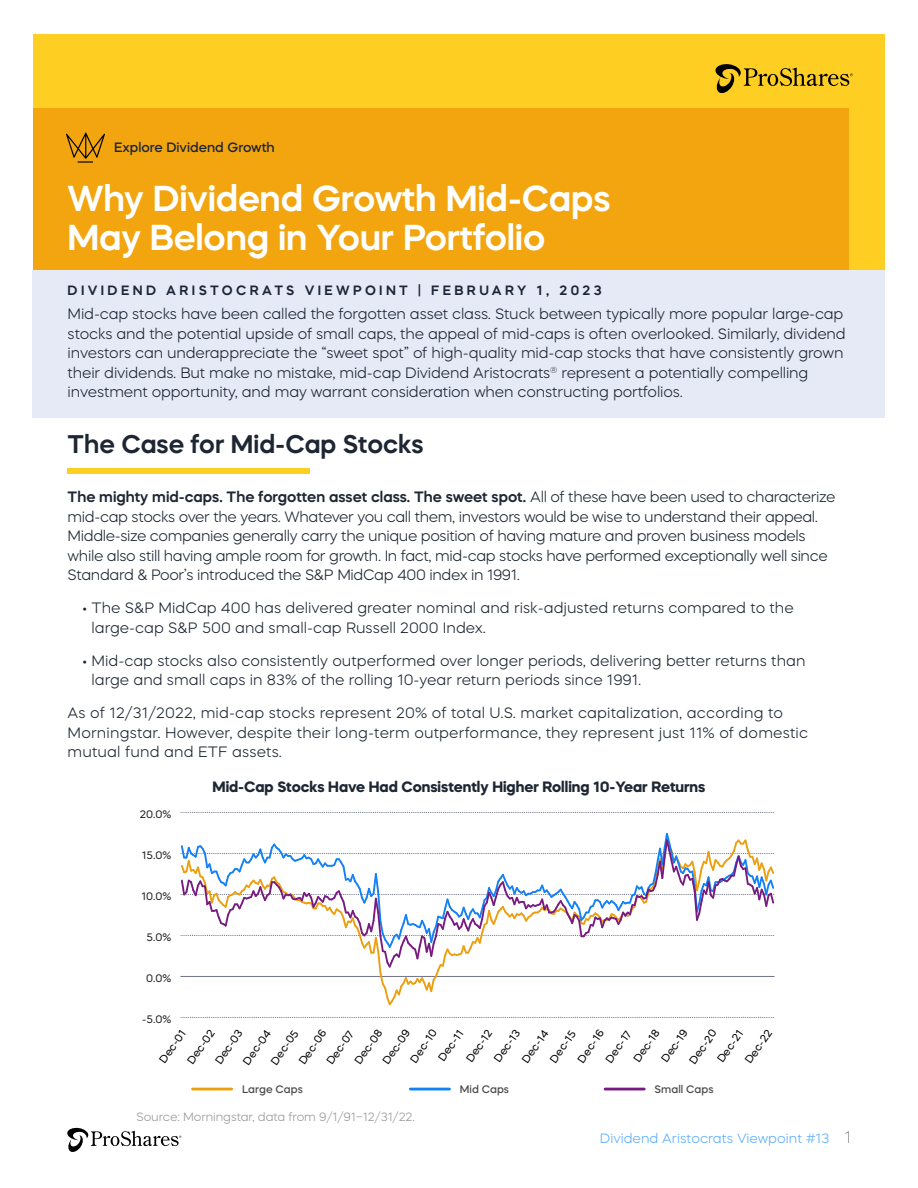
<style>
.page{position:relative;width:918px;height:1188px;background:#fff}
.page>*{position:absolute;margin:0;border:0;box-sizing:border-box;transform-origin:0 0}
.t1{font:600 36px/39px "Mazzard H";letter-spacing:-.005em;color:#fff}
.t2{font:600 25.5px "Mazzard H";color:#1d2632}
.t3{font:300 15px/19.5px "Mazzard H";letter-spacing:-.01em;color:#1d2632}
.t4{font:300 15px/19.5px "Mazzard H";letter-spacing:.01em;color:#1d2632}
.t5{font:700 15px "Mazzard H";color:#1d2632}
.t6{font:600 13.5px "Mazzard H";letter-spacing:.25em;color:#1d2639}
.t7{font:300 13.5px "Mazzard H";color:#5dadfd}
.t8{font:500 13.5px "Mazzard H";color:#1d2639}
.t9{font:300 12px "Mazzard H";letter-spacing:-.01em;color:#999}
.t10{font:10.8px/23.4px "Mazzard H";color:#000}
.t11{font:10.8px "Mazzard H";color:#231f20}
.t12{font:500 10.8px "Mazzard H";color:#4d4d4f}
.s1{font-weight:600}
.s2{font-weight:100;font-size:16.5px;color:#000}
</style>
<div class="page">
<svg style="left:67px;top:1127px;width:114px;height:25px"></svg>
<div style="left:33px;top:270px;width:852px;height:147px;background:#e6eaf7"></div>
<svg style="left:181px;top:1017px;width:593px;height:1px"></svg>
<svg style="left:181px;top:812px;width:593px;height:1px"></svg>
<svg style="left:180px;top:833px;width:595px;height:173px"></svg>
<hr style="left:193px;top:1088px;width:39px;height:2px;background:#ec9f0e">
<hr style="left:410px;top:1088px;width:40px;height:2px;background:#1281f6">
<hr style="left:605px;top:1088px;width:39px;height:2px;background:#771b80">
<div style="left:33px;top:34px;width:852px;height:236px;background:#ffce22"></div>
<div style="left:33px;top:108px;width:816px;height:162px;background:#f2a50e"></div>
<svg style="left:66px;top:133px;width:39px;height:30px"></svg>
<div style="left:68px;top:468px;width:242px;height:6px;background:#ffce22"></div>
<svg style="left:715px;top:64px;width:138px;height:30px"></svg>
<p class="t8" style="left:114px;top:138px;width:162px">Explore Dividend Growth</p>
<p class="t1" style="left:68px;top:178px;width:544px">Why Dividend Growth Mid-Caps<br>May Belong in Your Portfolio</p>
<p class="t6" style="left:68px;top:282px;width:536px">DIVIDEND ARISTOCRATS VIEWPOINT | FEBRUARY 1, 2023</p>
<p class="t3" style="left:68px;top:304px;width:780px">Mid-cap stocks have been called the forgotten asset class. Stuck between typically more popular large-cap stocks and the potential upside of small caps, the appeal of mid-caps is often overlooked. Similarly, dividend investors can underappreciate the “sweet spot” of high-quality mid-cap stocks that have consistently grown their dividends. But make no mistake, mid-cap Dividend Aristocrats<sup>®</sup> represent a potentially compelling investment opportunity, and may warrant consideration when constructing portfolios.</p>
<p class="t2" style="left:68px;top:427px;width:358px">The Case for Mid-Cap Stocks</p>
<p class="t3" style="left:68px;top:487px;width:769px"><span class="s1">The mighty mid-caps. The forgotten asset class. The sweet spot.</span> All of these have been used to characterize mid-cap stocks over the years. Whatever you call them, investors would be wise to understand their appeal.<br>Middle-size companies generally carry the unique position of having mature and proven business models while also still having ample room for growth. In fact, mid-cap stocks have performed exceptionally well since Standard &amp; Poor’s introduced the S&amp;P MidCap 400 index in 1991.</p>
<p class="t3" style="left:92px;top:598px;width:704px;text-indent:-9px">• The S&amp;P MidCap 400 has delivered greater nominal and risk-adjusted returns compared to the large-cap S&amp;P 500 and small-cap Russell 2000 Index.</p>
<p class="t3" style="left:92px;top:650px;width:715px;text-indent:-9px">• Mid-cap stocks also consistently outperformed over longer periods, delivering better returns than large and small caps in 83% of the rolling 10-year return periods since 1991.</p>
<p class="t4" style="left:68px;top:703px;width:742px">As of 12/31/2022, mid-cap stocks represent 20% of total U.S. market capitalization, according to<br>Morningstar. However, despite their long-term outperformance, they represent just 11% of domestic mutual fund and ETF assets.</p>
<p class="t5" style="left:213px;top:776px;width:494px">Mid-Cap Stocks Have Had Consistently Higher Rolling 10-Year Returns</p>
<p class="t11" style="left:140px;top:807px;width:33px">20.0%</p>
<p class="t11" style="left:142px;top:848px;width:31px">15.0%</p>
<p class="t11" style="left:141px;top:889px;width:31px">10.0%</p>
<p class="t11" style="left:147px;top:930px;width:26px">5.0%</p>
<p class="t11" style="left:146px;top:971px;width:27px">0.0%</p>
<p class="t11" style="left:142px;top:1012px;width:31px">-5.0%</p>
<p class="t10" style="left:152px;top:1055px;width:39px;rotate:-55deg">Dec-01</p>
<p class="t10" style="left:180px;top:1056px;width:41px;rotate:-55deg">Dec-02</p>
<p class="t10" style="left:208px;top:1056px;width:41px;rotate:-55deg">Dec-03</p>
<p class="t10" style="left:236px;top:1057px;width:41px;rotate:-55deg">Dec-04</p>
<p class="t10" style="left:264px;top:1057px;width:41px;rotate:-55deg">Dec-05</p>
<p class="t10" style="left:292px;top:1056px;width:41px;rotate:-55deg">Dec-06</p>
<p class="t10" style="left:319px;top:1056px;width:40px;rotate:-55deg">Dec-07</p>
<p class="t10" style="left:347px;top:1056px;width:41px;rotate:-55deg">Dec-08</p>
<p class="t10" style="left:375px;top:1056px;width:41px;rotate:-55deg">Dec-09</p>
<p class="t10" style="left:403px;top:1055px;width:39px;rotate:-55deg">Dec-10</p>
<p class="t10" style="left:431px;top:1053px;width:37px;rotate:-55deg">Dec-11</p>
<p class="t10" style="left:459px;top:1054px;width:38px;rotate:-55deg">Dec-12</p>
<p class="t10" style="left:487px;top:1054px;width:38px;rotate:-55deg">Dec-13</p>
<p class="t10" style="left:515px;top:1055px;width:39px;rotate:-55deg">Dec-14</p>
<p class="t10" style="left:543px;top:1055px;width:39px;rotate:-55deg">Dec-15</p>
<p class="t10" style="left:570px;top:1055px;width:39px;rotate:-55deg">Dec-16</p>
<p class="t10" style="left:598px;top:1055px;width:38px;rotate:-55deg">Dec-17</p>
<p class="t10" style="left:626px;top:1054px;width:39px;rotate:-55deg">Dec-18</p>
<p class="t10" style="left:654px;top:1054px;width:39px;rotate:-55deg">Dec-19</p>
<p class="t10" style="left:682px;top:1056px;width:41px;rotate:-55deg">Dec-20</p>
<p class="t10" style="left:719px;top:1042px;width:40px;text-indent:-15px;rotate:-55deg">Dec-21<br>Dec-22</p>
<p class="t12" style="left:242px;top:1082px;width:62px">Large Caps</p>
<p class="t12" style="left:460px;top:1082px;width:51px">Mid Caps</p>
<p class="t12" style="left:655px;top:1082px;width:60px">Small Caps</p>
<p class="t9" style="left:137px;top:1109px;width:280px">Source: Morningstar, data from 9/1/91‒12/31/22.</p>
<p class="t7" style="left:600px;top:1130px;width:253px">Dividend Aristocrats Viewpoint #13 <span class="s2">1</span></p>
</div>
